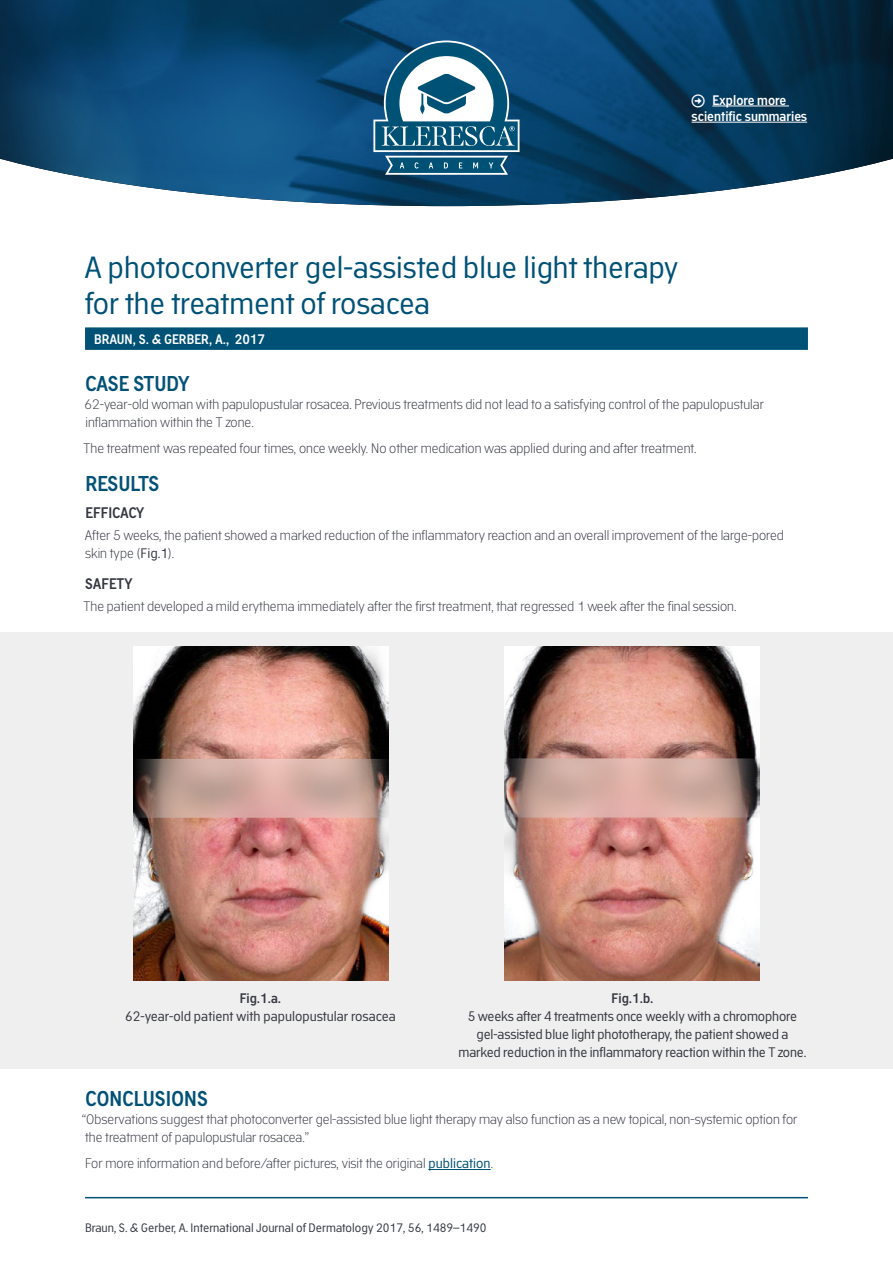
<style>
.page{position:relative;width:893px;height:1263px;background:#fff}
.page>*{position:absolute;margin:0;border:0;box-sizing:border-box;transform-origin:0 0}
.t1{font:30px/36px "Academy Sans";color:#005176}
.t2{font:600 21px "Academy Sans";color:#005176}
.t3{font:600 21px "Academy Sans";letter-spacing:-.03em;color:#005176}
.t4{font:600 15px "Academy Sans";color:#343741}
.t5{font:300 13.5px/18px "Academy Sans";color:#343741}
.t6{font:13.5px/18px "Academy Sans";letter-spacing:-.01em;color:#343741;text-align:center}
.t7{font:600 13.5px/16.2px "Academy Sans";color:#fff;text-align:center}
.t8{font:600 13.5px "Academy Sans";color:#343741}
.t9{font:12px "Academy Sans";color:#343741}
.s1{font-weight:400}
.s2{font-weight:400;color:#005176}
</style>
<div class="page">
<img style="left:0;top:155px;width:893px;height:51px">
<img style="left:0;top:0;width:893px;height:155px">
<svg style="left:373px;top:41px;width:146px;height:134px"></svg>
<hr style="left:85px;top:1197px;width:723px;height:1px;background:#005176">
<hr style="left:712px;top:106px;width:77px;height:1px;background:#fff">
<hr style="left:692px;top:122px;width:115px;height:1px;background:#fff">
<div style="left:85px;top:327px;width:723px;height:23px;background:#005176"></div>
<hr style="left:428px;top:1169px;width:63px;height:1px;background:#005176">
<div style="left:0;top:632px;width:893px;height:437px;background:#f0efef"></div>
<img style="left:134px;top:646px;width:255px;height:335px">
<img style="left:504px;top:646px;width:255px;height:335px">
<svg style="left:692px;top:95px;width:13px;height:13px"></svg>
<p class="t7" style="left:692px;top:92px;width:117px">Explore more scientific summaries</p>
<h1 class="t1" style="left:84px;top:248px;width:595px">A photoconverter gel-assisted blue light therapy for the treatment of rosacea</h1>
<p class="t7" style="left:94px;top:332px;width:173px">BRAUN, S. &amp; GERBER, A., 2017</p>
<h2 class="t3" style="left:85px;top:371px;width:107px">CASE STUDY</h2>
<p class="t5" style="left:85px;top:395px;width:681px">62-year-old woman with papulopustular rosacea. Previous treatments did not lead to a satisfying control of the papulopustular inflammation within the T zone.</p>
<p class="t5" style="left:84px;top:439px;width:614px">The treatment was repeated four times, once weekly. No other medication was applied during and after treatment.</p>
<h2 class="t2" style="left:85px;top:471px;width:75px">RESULTS</h2>
<p class="t4" style="left:85px;top:503px;width:61px">EFFICACY</p>
<p class="t5" style="left:85px;top:526px;width:701px">After 5 weeks, the patient showed a marked reduction of the inflammatory reaction and an overall improvement of the large-pored skin type (<span class="s1">Fig.1</span>).</p>
<p class="t4" style="left:85px;top:574px;width:49px">SAFETY</p>
<p class="t5" style="left:84px;top:597px;width:654px">The patient developed a mild erythema immediately after the first treatment, that regressed 1 week after the final session.</p>
<p class="t8" style="left:240px;top:990px;width:43px">Fig.1.a.</p>
<p class="t6" style="left:125px;top:1007px;width:272px">62-year-old patient with papulopustular rosacea</p>
<p class="t8" style="left:612px;top:990px;width:43px">Fig.1.b.</p>
<p class="t6" style="left:459px;top:1007px;width:349px">5 weeks after 4 treatments once weekly with a chromophore gel-assisted blue light phototherapy, the patient showed a marked reduction in the inflammatory reaction within the T zone.</p>
<h2 class="t2" style="left:85px;top:1085px;width:124px">CONCLUSIONS</h2>
<p class="t5" style="left:82px;top:1109px;width:717px">“Observations suggest that photoconverter gel-assisted blue light therapy may also function as a new topical, non-systemic option for the treatment of papulopustular rosacea.”</p>
<p class="t5" style="left:85px;top:1154px;width:409px">For more information and before/after pictures, visit the original <span class="s2">publication</span>.</p>
<p class="t9" style="left:85px;top:1220px;width:403px">Braun, S. &amp; Gerber, A. International Journal of Dermatology 2017, 56, 1489–1490</p>
</div>
